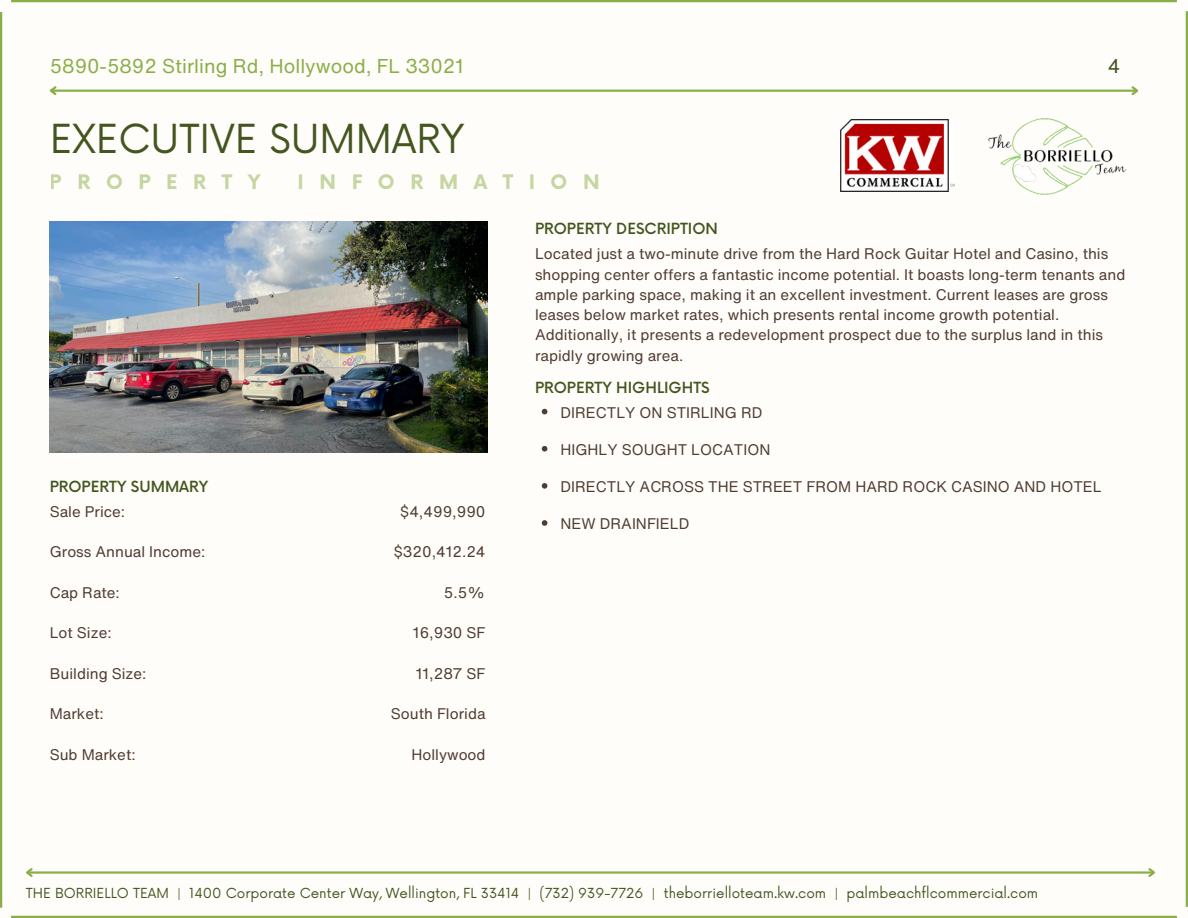
<style>
.page{position:relative;width:1188px;height:918px;background:#fffdfa}
.page>*{position:absolute;margin:0;border:0;box-sizing:border-box;transform-origin:0 0}
.t1{font:39px "Now";color:#43561f}
.t2{font:19.5px "Helvetica Now Text";color:#8aaf49}
.t3{font:700 19.5px "Now";letter-spacing:.8em;color:#8aaf49}
.t4{font:19.5px "Helvetica Now Text";color:#43561f}
.t5{font:15px/20.2px "Helvetica Now Text";color:#503d32}
.t6{font:500 15px "Now";color:#43561f}
.t7{font:13.5px "Now";color:#43561f}
</style>
<div class="page">
<hr style="left:11px;top:916px;width:1166px;height:2px;background:#8aaf49">
<hr style="left:0;top:12px;width:2px;height:896px;background:#8aaf49">
<hr style="left:11px;top:0;width:1166px;height:2px;background:#8aaf49">
<hr style="left:1186px;top:11px;width:2px;height:896px;background:#8aaf49">
<hr style="left:51px;top:90px;width:1086px;height:2px;background:#8aaf49">
<svg style="left:49px;top:86px;width:9px;height:10px"></svg>
<svg style="left:1130px;top:86px;width:9px;height:6px"></svg>
<hr style="left:27px;top:871px;width:1127px;height:3px;background:#8aaf49">
<svg style="left:26px;top:868px;width:9px;height:9px"></svg>
<svg style="left:1146px;top:868px;width:9px;height:9px"></svg>
<img style="left:988px;top:92px;width:149px;height:103px">
<img style="left:50px;top:221px;width:437px;height:232px">
<svg style="left:542px;top:409px;width:5px;height:5px"></svg>
<svg style="left:542px;top:446px;width:5px;height:6px"></svg>
<svg style="left:542px;top:483px;width:5px;height:6px"></svg>
<svg style="left:542px;top:520px;width:5px;height:6px"></svg>
<img style="left:840px;top:119px;width:114px;height:72px">
<h1 class="t2" style="left:50px;top:51px;width:416px">5890-5892 Stirling Rd, Hollywood, FL 33021</h1>
<p class="t4" style="left:1108px;top:51px;width:14px">4</p>
<h2 class="t1" style="left:50px;top:117px;width:416px">EXECUTIVE SUMMARY</h2>
<h2 class="t3" style="left:50px;top:171px;width:212px">PROPERTY</h2>
<h2 class="t3" style="left:298px;top:171px;width:304px">INFORMATION</h2>
<p class="t6" style="left:50px;top:478px;width:160px">PROPERTY SUMMARY</p>
<h4 class="t5" style="left:50px;top:501px;width:77px">Sale Price:</h4>
<h6 class="t5" style="left:50px;top:541px;width:157px">Gross Annual Income:</h6>
<h4 class="t5" style="left:50px;top:582px;width:72px">Cap Rate:</h4>
<p class="t5" style="left:50px;top:622px;width:63px">Lot Size:</p>
<p class="t5" style="left:50px;top:663px;width:98px">Building Size:</p>
<p class="t5" style="left:50px;top:703px;width:55px">Market:</p>
<p class="t5" style="left:50px;top:744px;width:87px">Sub Market:</p>
<h4 class="t5" style="left:400px;top:501px;width:87px">$4,499,990</h4>
<h6 class="t5" style="left:393px;top:541px;width:94px">$320,412.24</h6>
<h6 class="t5" style="left:444px;top:582px;width:43px">5.5%</h6>
<h6 class="t5" style="left:413px;top:622px;width:74px">16,930 SF</h6>
<h6 class="t5" style="left:416px;top:663px;width:71px">11,287 SF</h6>
<h6 class="t5" style="left:391px;top:703px;width:96px">South Florida</h6>
<h6 class="t5" style="left:412px;top:744px;width:76px">Hollywood</h6>
<h6 class="t6" style="left:535px;top:221px;width:184px">PROPERTY DESCRIPTION</h6>
<h6 class="t5" style="left:535px;top:244px;width:592px">Located just a two-minute drive from the Hard Rock Guitar Hotel and Casino, this shopping center offers a fantastic income potential. It boasts long-term tenants and ample parking space, making it an excellent investment. Current leases are gross leases below market rates, which presents rental income growth potential.<br>Additionally, it presents a redevelopment prospect due to the surplus land in this rapidly growing area.</h6>
<h6 class="t6" style="left:535px;top:380px;width:176px">PROPERTY HIGHLIGHTS</h6>
<h6 class="t5" style="left:561px;top:402px;width:203px">DIRECTLY ON STIRLING RD</h6>
<h5 class="t5" style="left:561px;top:439px;width:211px">HIGHLY SOUGHT LOCATION</h5>
<h5 class="t5" style="left:561px;top:476px;width:543px">DIRECTLY ACROSS THE STREET FROM HARD ROCK CASINO AND HOTEL</h5>
<h6 class="t5" style="left:561px;top:513px;width:130px">NEW DRAINFIELD</h6>
<h3 class="t7" style="left:26px;top:886px;width:1014px">THE BORRIELLO TEAM | 1400 Corporate Center Way, Wellington, FL 33414 | (732) 939-7726 | theborrielloteam.kw.com | palmbeachflcommercial.com</h3>
</div>
